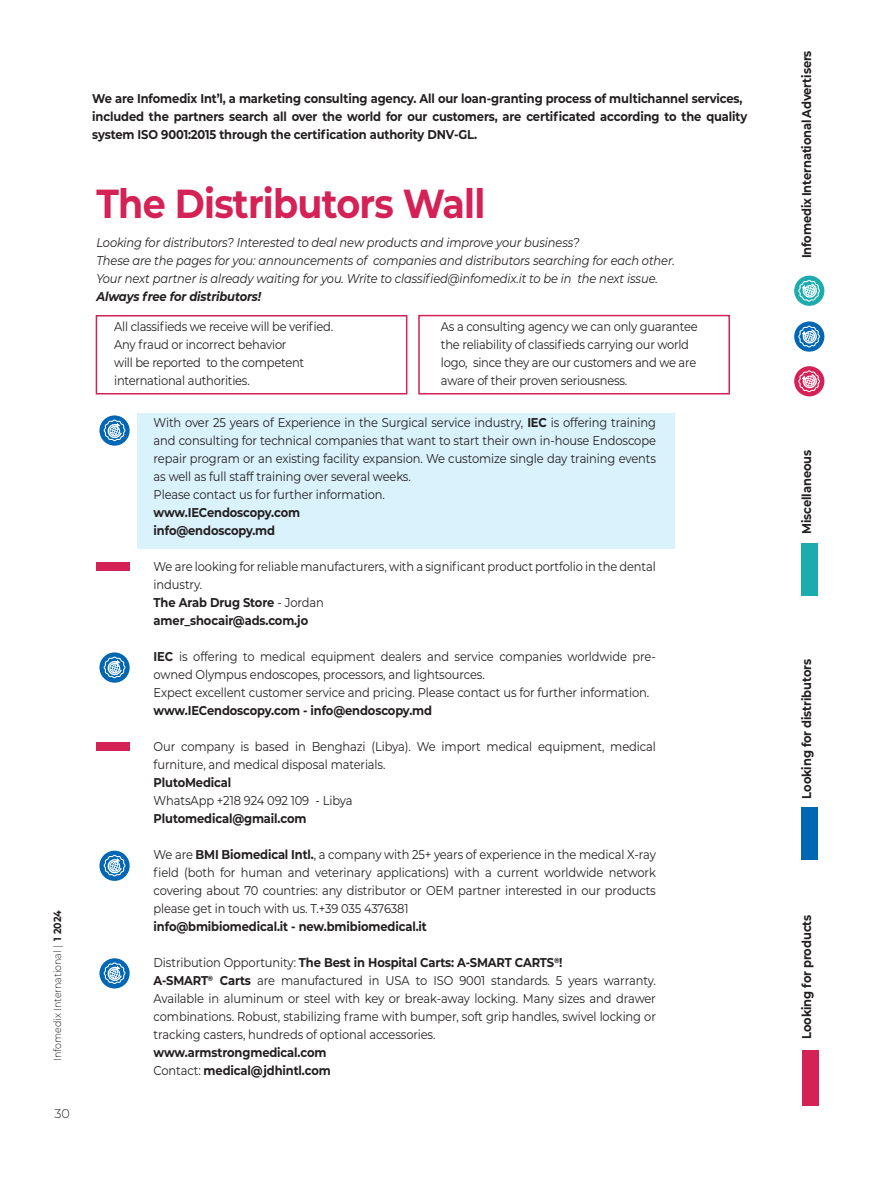
<style>
.page{position:relative;width:893px;height:1191px;background:#fff}
.page>*{position:absolute;margin:0;border:0;box-sizing:border-box;transform-origin:0 0}
.t1{font:700 40.5px "Montserrat";letter-spacing:-.02em;color:#d42156;scale:.9 1}
.t2{font:12.75px/18px "Montserrat";letter-spacing:-.01em;color:#231f20;scale:.9 1}
.t3{font:700 12.75px/18px "Montserrat";letter-spacing:-.01em;color:#231f20;scale:.9 1}
.t4{font:italic 12.75px "Montserrat";letter-spacing:-.01em;color:#231f20;scale:.9 1}
.t5{font:italic 700 12.75px "Montserrat";letter-spacing:-.01em;color:#231f20;scale:.9 1}
.t6{font:300 12.75px "Montserrat";color:#231f20}
.t7{font:300 10.5px "Montserrat";color:#231f20;scale:.9 1}
.s1{font-weight:700}
.s2{font-weight:400}
</style>
<div class="page">
<div style="left:138px;top:413px;width:537px;height:136px;background:#d9f2fc"></div>
<div style="left:418px;top:315px;width:312px;height:79px;border:2px solid #d42156"></div>
<div style="left:96px;top:315px;width:311px;height:79px;border:2px solid #d42156"></div>
<svg style="left:99px;top:415px;width:31px;height:30px"></svg>
<svg style="left:103px;top:415px;width:23px;height:31px"></svg>
<div style="left:794px;top:366px;width:30px;height:30px;background:#d42156;border-radius:50%"></div>
<svg style="left:797px;top:369px;width:24px;height:24px"></svg>
<div style="left:794px;top:321px;width:30px;height:31px;background:#0166b3;border-radius:50%"></div>
<svg style="left:797px;top:325px;width:24px;height:23px"></svg>
<div style="left:794px;top:276px;width:30px;height:30px;background:#1cacad;border-radius:50%"></div>
<svg style="left:797px;top:279px;width:24px;height:24px"></svg>
<div style="left:802px;top:1050px;width:17px;height:56px;background:#d42156"></div>
<div style="left:801px;top:807px;width:16px;height:52px;background:#0166b3"></div>
<div style="left:801px;top:543px;width:16px;height:53px;background:#1cacad"></div>
<div style="left:96px;top:562px;width:34px;height:9px;background:#d42156"></div>
<div style="left:96px;top:742px;width:34px;height:9px;background:#d42156"></div>
<svg style="left:99px;top:850px;width:31px;height:31px"></svg>
<svg style="left:103px;top:850px;width:23px;height:31px"></svg>
<svg style="left:99px;top:652px;width:31px;height:30px"></svg>
<svg style="left:103px;top:652px;width:23px;height:31px"></svg>
<svg style="left:99px;top:958px;width:31px;height:30px"></svg>
<svg style="left:103px;top:958px;width:23px;height:31px"></svg>
<p class="t7" style="left:50px;top:1061px;width:169px;rotate:-90deg">Infomedix International | <span class="s1">1 2024</span></p>
<p class="t6" style="left:54px;top:1105px;width:17px">30</p>
<p class="t3" style="left:92px;top:89px;width:724px">We are Infomedix Int’l, a marketing consulting agency. All our loan-granting process of multichannel services,</p>
<p class="t3" style="left:92px;top:107px;width:729px">included the partners search all over the world for our customers, are certificated according to the quality system ISO 9001:2015 through the certification authority DNV-GL.</p>
<p class="t1" style="left:96px;top:174px;width:434px">The Distributors Wall</p>
<p class="t4" style="left:96px;top:234px;width:538px">Looking for distributors? Interested to deal new products and improve your business?</p>
<p class="t4" style="left:96px;top:252px;width:644px">These are the pages for you: announcements of companies and distributors searching for each other.</p>
<p class="t4" style="left:96px;top:270px;width:625px">Your next partner is already waiting for you. Write to classified@infomedix.it to be in the next issue.</p>
<p class="t5" style="left:96px;top:287px;width:185px">Always free for distributors!</p>
<p class="t2" style="left:441px;top:317px;width:287px">As a consulting agency we can only guarantee the reliability of classifieds carrying our world logo, since they are our customers and we are aware of their proven seriousness.</p>
<p class="t2" style="left:114px;top:317px;width:245px">All classifieds we receive will be verified.<br>Any fraud or incorrect behavior</p>
<p class="t2" style="left:114px;top:353px;width:213px">will be reported to the competent</p>
<p class="t2" style="left:114px;top:371px;width:152px">international authorities.</p>
<p class="t2" style="left:154px;top:413px;width:560px;text-align:justify">With over 25 years of Experience in the Surgical service industry, <span class="s1">IEC</span> is offering training and consulting for technical companies that want to start their own in-house Endoscope repair program or an existing facility expansion. We customize single day training events as well as full staff training over several weeks.</p>
<p class="t2" style="left:154px;top:485px;width:259px">Please contact us for further information.</p>
<p class="t3" style="left:154px;top:503px;width:164px">www.IECendoscopy.com</p>
<p class="t3" style="left:154px;top:521px;width:137px">info@endoscopy.md</p>
<p class="t2" style="left:154px;top:557px;width:560px">We are looking for reliable manufacturers, with a significant product portfolio in the dental industry.</p>
<p class="t3" style="left:154px;top:593px;width:191px">The Arab Drug Store <span class="s2">- Jordan</span></p>
<p class="t3" style="left:154px;top:611px;width:173px">amer_shocair@ads.com.jo</p>
<p class="t2" style="left:154px;top:647px;width:560px"><span class="s1">IEC</span> is offering to medical equipment dealers and service companies worldwide pre&shy;owned Olympus endoscopes, processors, and lightsources.</p>
<p class="t2" style="left:154px;top:683px;width:552px">Expect excellent customer service and pricing. Please contact us for further information.</p>
<p class="t3" style="left:154px;top:701px;width:311px">www.IECendoscopy.com - info@endoscopy.md</p>
<p class="t2" style="left:154px;top:737px;width:560px">Our company is based in Benghazi (Libya). We import medical equipment, medical furniture, and medical disposal materials.</p>
<p class="t3" style="left:154px;top:773px;width:88px">PlutoMedical</p>
<p class="t2" style="left:154px;top:791px;width:223px">WhatsApp +218 924 092 109 - Libya</p>
<p class="t3" style="left:154px;top:809px;width:171px">Plutomedical@gmail.com</p>
<p class="t2" style="left:154px;top:845px;width:560px;text-align:justify">We are <span class="s1">BMI Biomedical Intl.</span>, a company with 25+ years of experience in the medical X-ray field (both for human and veterinary applications) with a current worldwide network covering about 70 countries: any distributor or OEM partner interested in our products please get in touch with us. T.+39 035 4376381</p>
<p class="t3" style="left:154px;top:917px;width:305px">info@bmibiomedical.it - new.bmibiomedical.it</p>
<p class="t3" style="left:154px;top:953px;width:456px"><span class="s2">Distribution Opportunity:</span> The Best in Hospital Carts: A-SMART CARTS<sup>®</sup>!</p>
<p class="t2" style="left:154px;top:971px;width:560px;text-align:justify"><span class="s1">A-SMART</span><sup>®</sup> <span class="s1">Carts</span> are manufactured in USA to ISO 9001 standards. 5 years warranty.<br>Available in aluminum or steel with key or break-away locking. Many sizes and drawer combinations. Robust, stabilizing frame with bumper, soft grip handles, swivel locking or tracking casters, hundreds of optional accessories.</p>
<p class="t3" style="left:154px;top:1043px;width:194px">www.armstrongmedical.com</p>
<p class="t3" style="left:154px;top:1061px;width:198px"><span class="s2">Contact:</span> medical@jdhintl.com</p>
<p class="t3" style="left:797px;top:258px;width:232px;rotate:-90deg">Infomedix International Advertisers</p>
<p class="t3" style="left:797px;top:534px;width:95px;rotate:-90deg">Miscellaneous</p>
<p class="t3" style="left:797px;top:798px;width:157px;rotate:-90deg">Looking for distributors</p>
<p class="t3" style="left:797px;top:1039px;width:139px;rotate:-90deg">Looking for products</p>
</div>
